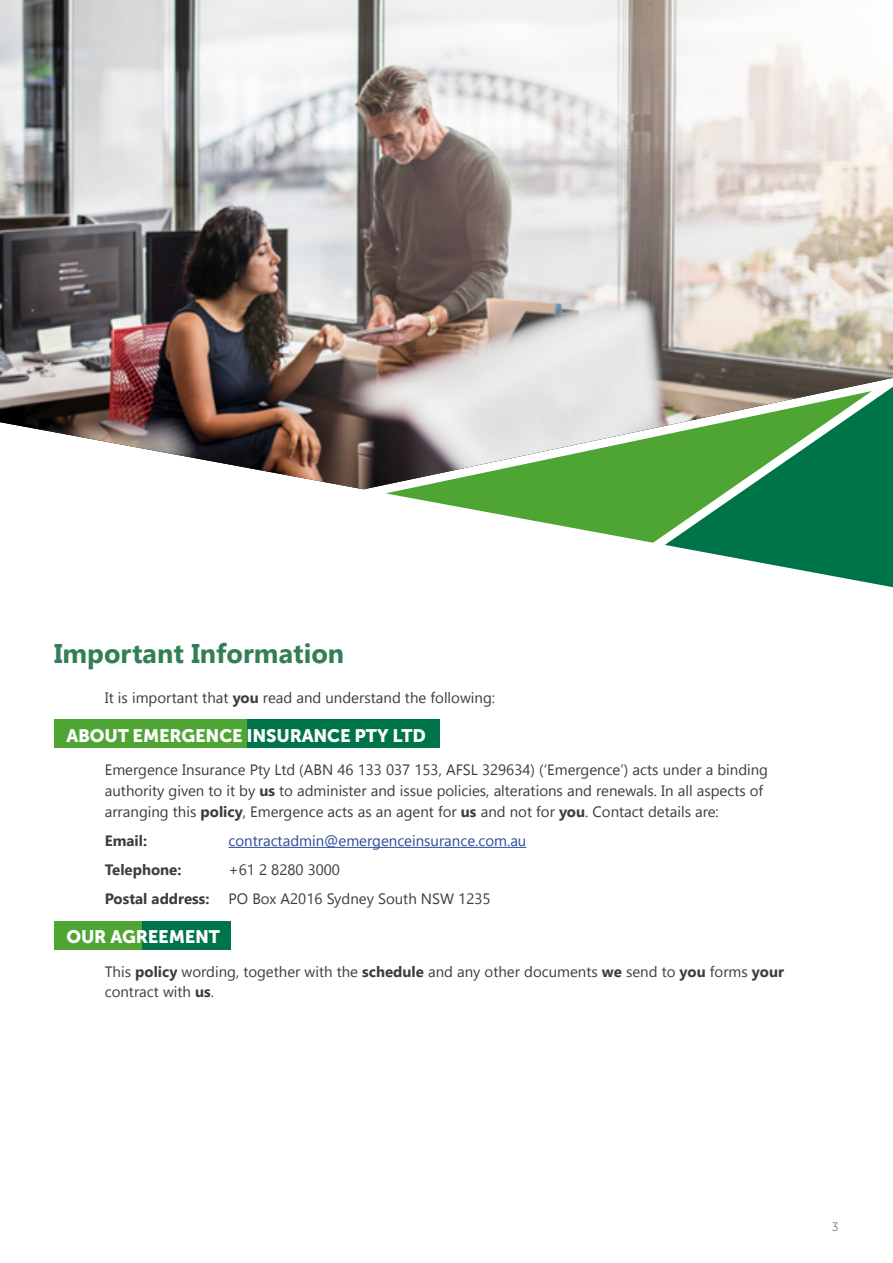
<style>
.page{position:relative;width:893px;height:1263px;background:#fff}
.page>*{position:absolute;margin:0;border:0;box-sizing:border-box;transform-origin:0 0}
.t1{font:700 27px "Gadugi";color:#327e57}
.t2{font:18px "Museo Sans 900";letter-spacing:-.01em;color:#fff}
.t3{font:15px/20.7px "Gadugi";color:#3c3c3b}
.t4{font:15px "Gadugi";color:#2a4b9b}
.t5{font:700 15px "Gadugi";color:#3c3c3b}
.t6{font:12px "Museo Sans 100";color:#3c3c3b}
.s1{font-weight:700}
</style>
<div class="page">
<svg style="left:665px;top:489px;width:228px;height:98px;fill:#007449"></svg>
<svg style="left:386px;top:489px;width:486px;height:54px"></svg>
<img style="left:0;top:0;width:893px;height:489px">
<div style="left:54px;top:719px;width:193px;height:29px;background:#4ea534"></div>
<div style="left:54px;top:921px;width:88px;height:29px;background:#4ea534"></div>
<div style="left:247px;top:719px;width:193px;height:29px;background:#007449"></div>
<div style="left:142px;top:921px;width:89px;height:29px;background:#007449"></div>
<hr style="left:229px;top:847px;width:297px;height:1px;background:#2a4b9b">
<h1 class="t1" style="left:54px;top:637px;width:292px">Important Information</h1>
<p class="t3" style="left:105px;top:688px;width:392px">It is important that <span class="s1">you</span> read and understand the following:</p>
<p class="t2" style="left:67px;top:725px;width:361px">ABOUT EMERGENCE INSURANCE PTY LTD</p>
<p class="t3" style="left:105px;top:760px;width:665px">Emergence Insurance Pty Ltd (ABN 46 133 037 153, AFSL 329634) (‘Emergence’) acts under a binding authority given to it by <span class="s1">us</span> to administer and issue policies, alterations and renewals. In all aspects of arranging this <span class="s1">policy</span>, Emergence acts as an agent for <span class="s1">us</span> and not for <span class="s1">you</span>. Contact details are:</p>
<p class="t5" style="left:105px;top:832px;width:44px">Email:</p>
<p class="t4" style="left:229px;top:832px;width:299px">contractadmin@emergenceinsurance.com.au</p>
<p class="t5" style="left:105px;top:861px;width:78px">Telephone:</p>
<p class="t3" style="left:229px;top:859px;width:113px">+61 2 8280 3000</p>
<p class="t5" style="left:105px;top:890px;width:106px">Postal address:</p>
<p class="t3" style="left:229px;top:889px;width:264px">PO Box A2016 Sydney South NSW 1235</p>
<p class="t2" style="left:67px;top:926px;width:155px">OUR AGREEMENT</p>
<p class="t3" style="left:105px;top:961px;width:681px">This <span class="s1">policy</span> wording, together with the <span class="s1">schedule</span> and any other documents <span class="s1">we</span> send to <span class="s1">you</span> forms <span class="s1">your </span>contract with <span class="s1">us</span>.</p>
<p class="t6" style="left:832px;top:1220px;width:8px">3</p>
</div>
